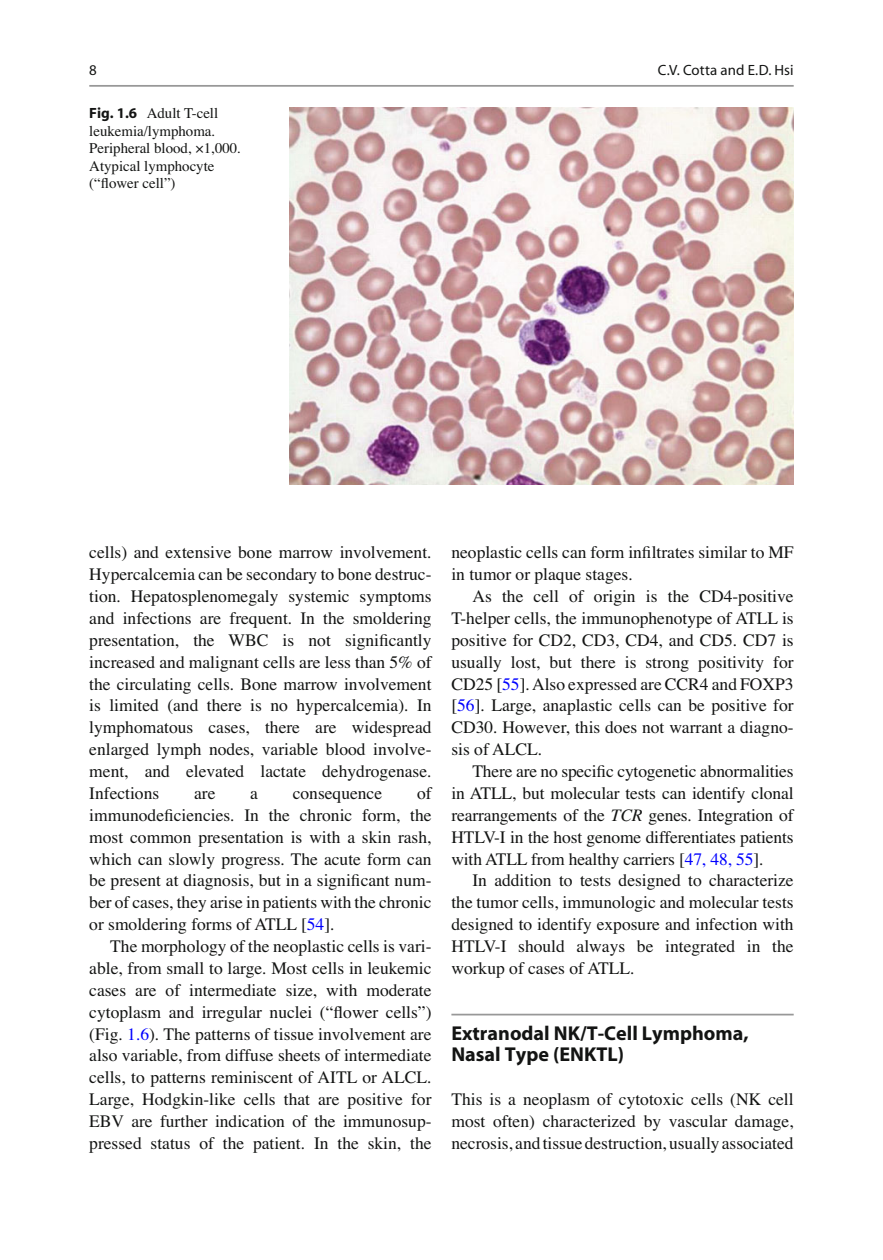
<style>
.page{position:relative;width:883px;height:1260px;background:#fff}
.page>*{position:absolute;margin:0;border:0;box-sizing:border-box;transform-origin:0 0}
.t1{font:700 20.12px/21.9px "Myriad";color:#131413}
.t2{font:17.5px/21.9px "Times";color:#131413;text-align:justify}
.t3{font:14.88px/17.5px "Times";color:#131413}
.t4{font:14.88px "Myriad";color:#131413}
.s1{font-family:"Myriad";font-weight:700}
.s2{color:#00f}
.s3{font-style:italic}
</style>
<div class="page">
<hr style="left:89px;top:85px;width:705px;height:2px;background:#989898">
<hr style="left:451px;top:1014px;width:343px;height:1px;background:#989898">
<img style="left:290px;top:107px;width:504px;height:377px">
<p class="t4" style="left:89px;top:64px;width:9px">8</p>
<p class="t4" style="left:658px;top:64px;width:137px">C.V. Cotta and E.D. Hsi</p>
<p class="t3" style="left:89px;top:106px;width:153px"><span class="s1">Fig. 1.6</span> Adult T-cell leukemia/lymphoma.<br>Peripheral blood, ×1,000.<br>Atypical lymphocyte<br>(“ fl ower cell”)</p>
<p class="t2" style="left:89px;top:543px;width:344px">cells) and extensive bone marrow involvement.<br>Hypercalcemia can be secondary to bone destruc&shy;tion. Hepatosplenomegaly systemic symptoms and infections are frequent. In the smoldering presentation, the WBC is not signi fi cantly increased and malignant cells are less than 5% of the circulating cells. Bone marrow involvement is limited (and there is no hypercalcemia). In lymphomatous cases, there are widespread enlarged lymph nodes, variable blood involve&shy;ment, and elevated lactate dehydrogenase.<br>Infections</p>
<p class="t2" style="left:89px;top:784px;width:344px;text-indent:328px">of immunode fi ciencies. In the chronic form, the most common presentation is with a skin rash, which can slowly progress. The acute form can be present at diagnosis, but in a signi fi cant num&shy;ber of cases, they arise in patients with the chronic or smoldering forms of ATLL [ <span class="s2">54</span> ] .</p>
<p class="t2" style="left:89px;top:937px;width:344px;text-indent:21px">The morphology of the neoplastic cells is vari&shy;able, from small to large. Most cells in leukemic cases are of intermediate size, with moderate cytoplasm and irregular nuclei (“ fl ower cells”) (Fig. <span class="s2">1.6</span> ). The patterns of tissue involvement are also variable, from diffuse sheets of intermediate cells, to patterns reminiscent of AITL or ALCL.<br>Large, Hodgkin-like cells that are positive for EBV are further indication of the immunosup&shy;pressed status of the patient. In the skin, the</p>
<p class="t2" style="left:194px;top:784px;width:23px">are</p>
<p class="t2" style="left:250px;top:784px;width:9px">a</p>
<p class="t2" style="left:293px;top:784px;width:91px">consequence</p>
<p class="t2" style="left:451px;top:543px;width:344px">neoplastic cells can form in fi ltrates similar to MF in tumor or plaque stages.</p>
<p class="t2" style="left:451px;top:587px;width:344px;text-indent:21px">As the cell of origin is the CD4-positive T-helper cells, the immunophenotype of ATLL is positive for CD2, CD3, CD4, and CD5. CD7 is usually lost, but there is strong positivity for CD25 [ <span class="s2">55</span> ] . Also expressed are CCR4 and FOXP3 [ <span class="s2">56</span> ] . Large, anaplastic cells can be positive for CD30. However, this does not warrant a diagno&shy;sis of ALCL.</p>
<p class="t2" style="left:451px;top:762px;width:344px;text-indent:21px">There are no speci fi c cytogenetic abnormalities in ATLL, but molecular tests can identify clonal rearrangements of the <span class="s3">TCR</span> genes. Integration of HTLV-I in the host genome differentiates patients with ATLL from healthy carriers [ <span class="s2">47, 48, 55</span> ] .</p>
<p class="t2" style="left:451px;top:871px;width:344px;text-indent:21px">In addition to tests designed to characterize the tumor cells, immunologic and molecular tests designed to identify exposure and infection with HTLV-I should always be integrated in the workup of cases of ATLL.</p>
<p class="t1" style="left:451px;top:1023px;width:299px">Extranodal NK/T-Cell Lymphoma,<br>Nasal Type (ENKTL)</p>
<p class="t2" style="left:451px;top:1090px;width:344px">This is a neoplasm of cytotoxic cells (NK cell most often) characterized by vascular damage, necrosis, and tissue destruction, usually associated</p>
</div>
